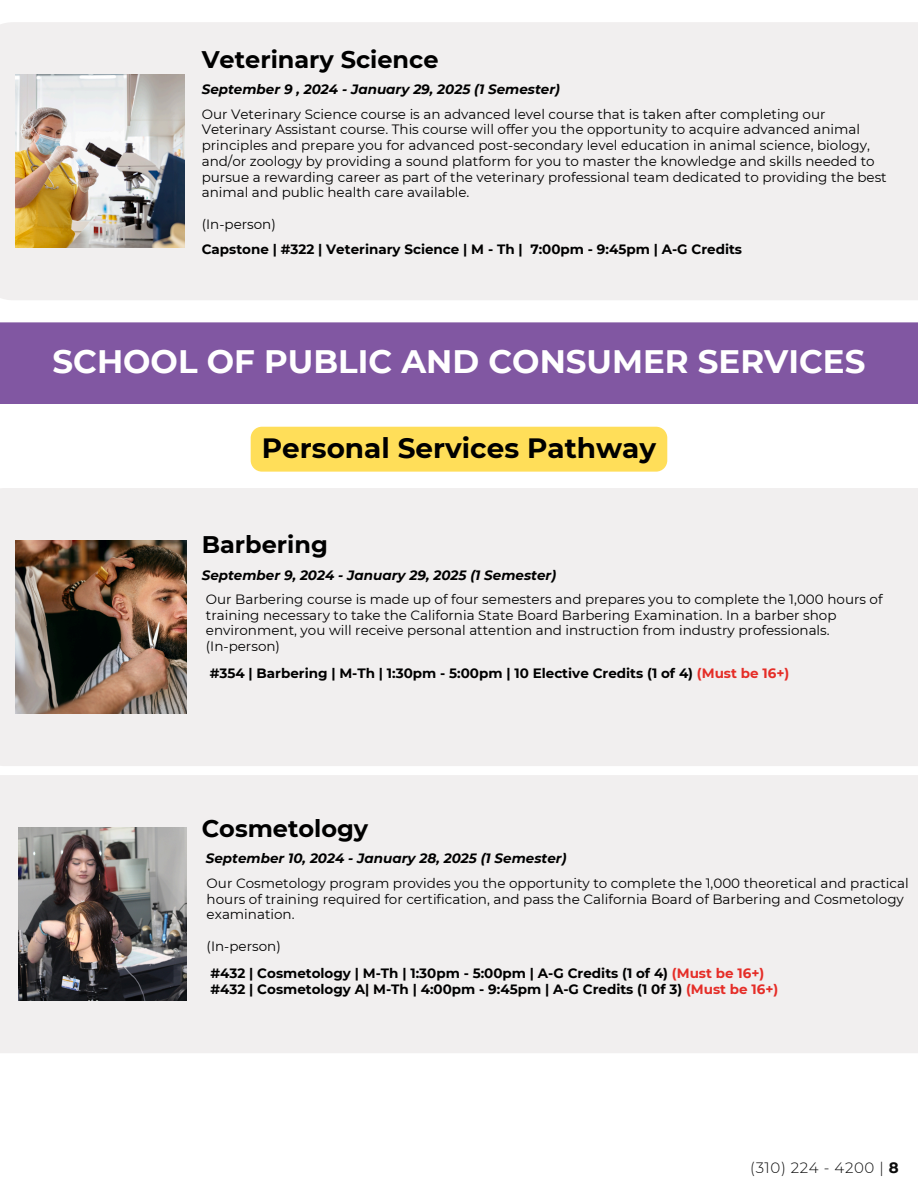
<style>
.page{position:relative;width:918px;height:1188px;background:#fff}
.page>*{position:absolute;margin:0;border:0;box-sizing:border-box;transform-origin:0 0}
.t1{font:700 32.4px "Montserrat";color:#fff}
.t2{font:700 27.9px "Montserrat";color:#000}
.t3{font:700 24px "Montserrat";color:#000}
.t4{font:300 15px "Montserrat";letter-spacing:.04em;color:#0b0b0b}
.t5{font:13.5px/15.8px "Montserrat";color:#000}
.t6{font:700 13.5px/15.8px "Montserrat";color:#000}
.t7{font:italic 700 13.5px "Montserrat";color:#000}
.s1{color:#e52d27}
.s2{font-weight:700}
</style>
<div class="page">
<div style="left:0;top:22px;width:918px;height:278px;background:#f1efef"></div>
<img style="left:16px;top:74px;width:169px;height:174px">
<div style="left:0;top:322px;width:918px;height:82px;background:#8157a2"></div>
<div style="left:251px;top:427px;width:416px;height:45px;background:#ffde59"></div>
<div style="left:0;top:488px;width:918px;height:278px;background:#f1efef"></div>
<div style="left:0;top:775px;width:918px;height:278px;background:#f1efef"></div>
<img style="left:16px;top:540px;width:171px;height:173px">
<img style="left:18px;top:827px;width:169px;height:174px">
<h1 class="t3" style="left:202px;top:45px;width:238px">Veterinary Science</h1>
<h4 class="t7" style="left:202px;top:81px;width:360px">September 9 , 2024 - January 29, 2025 (1 Semester)</h4>
<p class="t5" style="left:202px;top:106px;width:687px">Our Veterinary Science course is an advanced level course that is taken after completing our Veterinary Assistant course. This course will offer you the opportunity to acquire advanced animal principles and prepare you for advanced post-secondary level education in animal science, biology, and/or zoology by providing a sound platform for you to master the knowledge and skills needed to pursue a rewarding career as part of the veterinary professional team dedicated to providing the best animal and public health care available.</p>
<p class="t5" style="left:202px;top:216px;width:76px">(In-person)</p>
<h4 class="t6" style="left:202px;top:241px;width:542px">Capstone | #322 | Veterinary Science | M - Th | 7:00pm - 9:45pm | A-G Credits</h4>
<h2 class="t1" style="left:53px;top:342px;width:814px">SCHOOL OF PUBLIC AND CONSUMER SERVICES</h2>
<p class="t2" style="left:262px;top:431px;width:396px">Personal Services Pathway</p>
<p class="t3" style="left:202px;top:530px;width:128px">Barbering</p>
<h4 class="t7" style="left:202px;top:567px;width:356px">September 9, 2024 - January 29, 2025 (1 Semester)</h4>
<h3 class="t5" style="left:206px;top:591px;width:678px">Our Barbering course is made up of four semesters and prepares you to complete the 1,000 hours of training necessary to take the California State Board Barbering Examination. In a barber shop environment, you will receive personal attention and instruction from industry professionals.</h3>
<h4 class="t5" style="left:206px;top:638px;width:76px">(In-person)</h4>
<p class="t6" style="left:210px;top:665px;width:581px">#354 | Barbering | M-Th | 1:30pm - 5:00pm | 10 Elective Credits (1 of 4) <span class="s1">(Must be 16+)</span></p>
<h4 class="t3" style="left:202px;top:814px;width:168px">Cosmetology</h4>
<p class="t7" style="left:206px;top:850px;width:362px">September 10, 2024 - January 28, 2025 (1 Semester)</p>
<h3 class="t5" style="left:207px;top:875px;width:704px">Our Cosmetology program provides you the opportunity to complete the 1,000 theoretical and practical hours of training required for certification, and pass the California Board of Barbering and Cosmetology examination.</h3>
<h4 class="t5" style="left:207px;top:938px;width:76px">(In-person)</h4>
<p class="t6" style="left:210px;top:965px;width:569px">#432 | Cosmetology | M-Th | 1:30pm - 5:00pm | A-G Credits (1 of 4) <span class="s1">(Must be 16+) </span>#432 | Cosmetology A| M-Th | 4:00pm - 9:45pm | A-G Credits (1 0f 3) <span class="s1">(Must be 16+)</span></p>
<p class="t4" style="left:750px;top:1158px;width:150px">(310) 224 - 4200 | <span class="s2">8</span></p>
</div>
